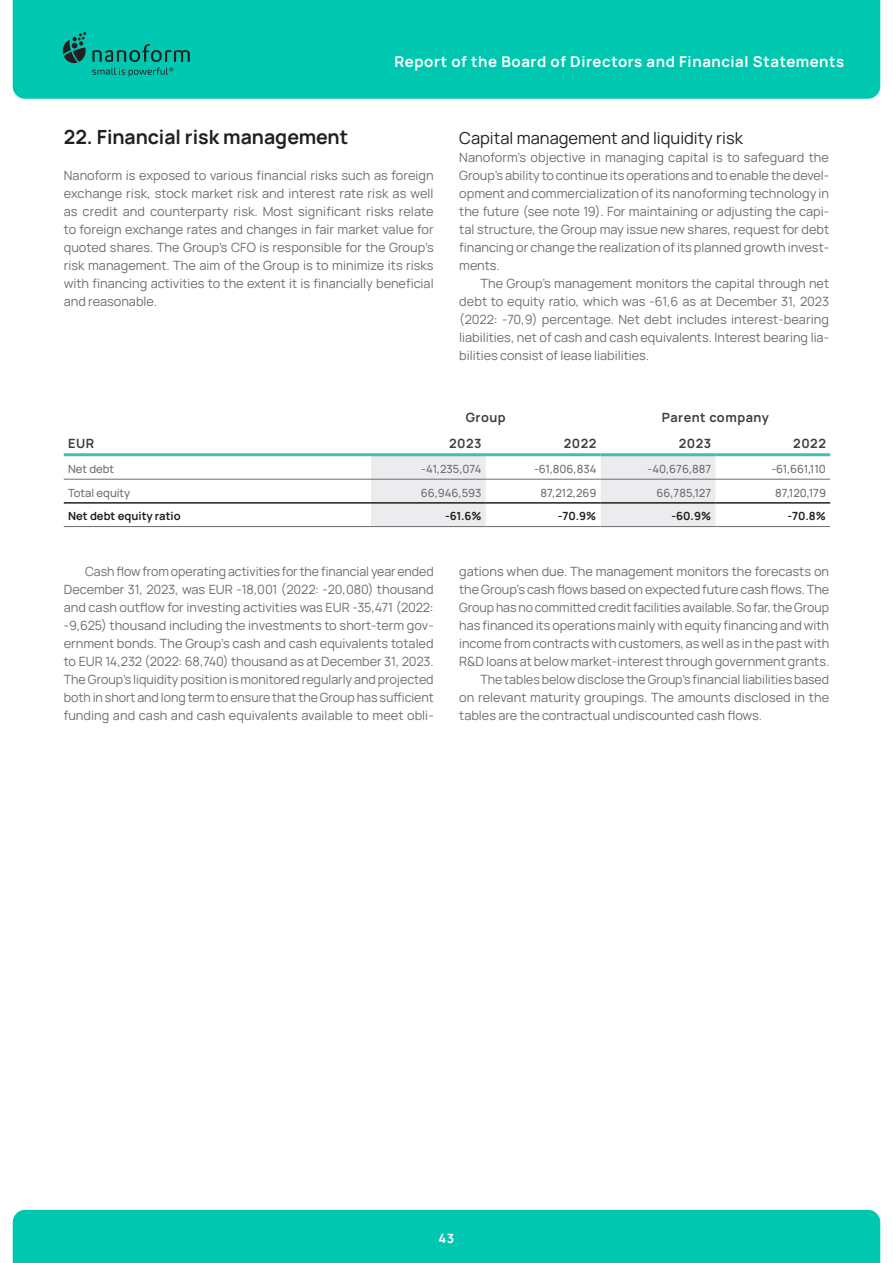
<style>
.page{position:relative;width:893px;height:1263px;background:#fff}
.page>*{position:absolute;margin:0;border:0;box-sizing:border-box;transform-origin:0 0}
._01_Subhead___Liitet{font:700 19.5px "Manrope";color:#231f20}
._01_Subhead_01{font:16.5px "Manrope";color:#231f20}
.t1{font:700 15px "Manrope";letter-spacing:.04em;color:#fff}
._01_Body_indent{font:12.75px/18px "Manrope";color:#6c6d70;text-align:justify}
._01_Body_1{font:12.75px/18px "Manrope";color:#6c6d70;text-align:justify}
._01_Table_header_rig{font:700 12.75px "Manrope";letter-spacing:.04em;color:#3e3e3f}
._01_Table_header_lef{font:700 12.75px "Manrope";color:#3e3e3f}
.t2{font:700 12.75px "Manrope";color:#fff}
._01_Table_right{font:500 11.25px "Manrope";color:#6c6d70}
._01_Table_right-2{font:700 11.25px "Manrope";color:#231f20}
._01_Table_left{font:500 11.25px "Manrope";color:#6c6d70}
._01_Table_left-2{font:700 11.25px "Manrope";color:#231f20}
</style>
<div class="page">
<div style="left:13px;top:1210px;width:867px;height:53px;background:#00c7b0"></div>
<div style="left:13px;top:0;width:867px;height:99px;background:#00c7b0"></div>
<svg style="left:92px;top:44px;width:98px;height:18px;background:#099b8a"></svg>
<svg style="left:63px;top:32px;width:23px;height:31px"></svg>
<svg style="left:92px;top:68px;width:81px;height:9px"></svg>
<svg style="left:371px;top:456px;width:344px;height:70px"></svg>
<hr style="left:371px;top:453px;width:115px;height:3px;background:#3fbfae">
<hr style="left:486px;top:453px;width:115px;height:3px;background:#3fbfae">
<hr style="left:601px;top:453px;width:114px;height:3px;background:#3fbfae">
<hr style="left:715px;top:453px;width:115px;height:3px;background:#3fbfae">
<hr style="left:64px;top:453px;width:307px;height:3px;background:#3fbfae">
<hr style="left:64px;top:479px;width:307px;height:1px;background:#6c6d70">
<hr style="left:371px;top:479px;width:115px;height:1px;background:#6c6d70">
<hr style="left:486px;top:479px;width:115px;height:1px;background:#6c6d70">
<hr style="left:601px;top:479px;width:114px;height:1px;background:#6c6d70">
<hr style="left:715px;top:479px;width:115px;height:1px;background:#6c6d70">
<hr style="left:64px;top:526px;width:307px;height:1px;background:#6c6d70">
<hr style="left:371px;top:526px;width:115px;height:1px;background:#6c6d70">
<hr style="left:486px;top:526px;width:115px;height:1px;background:#6c6d70">
<hr style="left:601px;top:526px;width:114px;height:1px;background:#6c6d70">
<hr style="left:715px;top:526px;width:115px;height:1px;background:#6c6d70">
<hr style="left:64px;top:502px;width:307px;height:2px;background:#231f20">
<hr style="left:371px;top:502px;width:115px;height:2px;background:#231f20">
<hr style="left:486px;top:502px;width:115px;height:2px;background:#231f20">
<hr style="left:601px;top:502px;width:114px;height:2px;background:#231f20">
<hr style="left:715px;top:502px;width:115px;height:2px;background:#231f20">
<p class="t1" style="left:394px;top:49px;width:451px">Report of the Board of Directors and Financial Statements</p>
<p class="_01_Subhead___Liitet" style="left:64px;top:121px;width:286px">22. Financial risk management</p>
<p class="_01_Body_1" style="left:64px;top:166px;width:371px">Nanoform is exposed to various financial risks such as foreign exchange risk, stock market risk and interest rate risk as well as credit and counterparty risk. Most significant risks relate to foreign exchange rates and changes in fair market value for quoted shares. The Group’s CFO is responsible for the Group’s risk management. The aim of the Group is to minimize its risks with financing activities to the extent it is financially beneficial and reasonable.</p>
<p class="_01_Subhead_01" style="left:459px;top:126px;width:285px">Capital management and liquidity risk</p>
<p class="_01_Body_1" style="left:459px;top:148px;width:371px">Nanoform’s objective in managing capital is to safeguard the Group’s ability to continue its operations and to enable the devel&shy;opment and commercialization of its nanoforming technology in the future (see note 19). For maintaining or adjusting the capi&shy;tal structure, the Group may issue new shares, request for debt financing or change the realization of its planned growth invest&shy;ments.</p>
<p class="_01_Body_indent" style="left:459px;top:274px;width:371px;text-indent:21px">The Group’s management monitors the capital through net debt to equity ratio, which was -61,6 as at December 31, 2023 (2022: -70,9) percentage. Net debt includes interest-bearing liabilities, net of cash and cash equivalents. Interest bearing lia&shy;bilities consist of lease liabilities.</p>
<p class="_01_Table_header_rig" style="left:466px;top:407px;width:42px">Group</p>
<p class="_01_Table_header_rig" style="left:662px;top:407px;width:108px">Parent company</p>
<p class="_01_Table_header_lef" style="left:68px;top:433px;width:28px">EUR</p>
<p class="_01_Table_header_rig" style="left:449px;top:433px;width:34px">2023</p>
<p class="_01_Table_header_rig" style="left:564px;top:433px;width:34px">2022</p>
<p class="_01_Table_header_rig" style="left:679px;top:433px;width:34px">2023</p>
<p class="_01_Table_header_rig" style="left:793px;top:433px;width:34px">2022</p>
<p class="_01_Table_left" style="left:68px;top:460px;width:48px">Net debt</p>
<p class="_01_Table_right" style="left:421px;top:460px;width:62px">-41,235,074</p>
<p class="_01_Table_right" style="left:534px;top:460px;width:64px">-61,806,834</p>
<p class="_01_Table_right" style="left:648px;top:460px;width:65px">-40,676,887</p>
<p class="_01_Table_right" style="left:771px;top:460px;width:56px">-61,661,110</p>
<p class="_01_Table_left" style="left:68px;top:484px;width:64px">Total equity</p>
<p class="_01_Table_right" style="left:421px;top:484px;width:62px">66,946,593</p>
<p class="_01_Table_right" style="left:540px;top:484px;width:57px">87,212,269</p>
<p class="_01_Table_right" style="left:656px;top:484px;width:56px">66,785,127</p>
<p class="_01_Table_right" style="left:775px;top:484px;width:52px">87,120,179</p>
<p class="_01_Table_left-2" style="left:68px;top:507px;width:114px">Net debt equity ratio</p>
<p class="_01_Table_right-2" style="left:445px;top:507px;width:38px">-61.6%</p>
<p class="_01_Table_right-2" style="left:558px;top:507px;width:40px">-70.9%</p>
<p class="_01_Table_right-2" style="left:671px;top:507px;width:41px">-60.9%</p>
<p class="_01_Table_right-2" style="left:787px;top:507px;width:40px">-70.8%</p>
<p class="_01_Body_indent" style="left:64px;top:562px;width:371px;text-indent:21px">Cash flow from operating activities for the financial year ended December 31, 2023, was EUR -18,001 (2022: -20,080) thousand and cash outflow for investing activities was EUR -35,471 (2022: -9,625) thousand including the investments to short-term gov&shy;ernment bonds. The Group’s cash and cash equivalents totaled to EUR 14,232 (2022: 68,740) thousand as at December 31, 2023.<br>The Group’s liquidity position is monitored regularly and projected both in short and long term to ensure that the Group has sufficient funding and cash and cash equivalents available to meet obli-</p>
<p class="_01_Body_indent" style="left:459px;top:562px;width:371px">gations when due. The management monitors the forecasts on the Group’s cash flows based on expected future cash flows. The Group has no committed credit facilities available. So far, the Group has financed its operations mainly with equity financing and with income from contracts with customers, as well as in the past with R&amp;D loans at below market-interest through government grants.</p>
<p class="_01_Body_indent" style="left:459px;top:670px;width:371px;text-indent:21px">The tables below disclose the Group’s financial liabilities based on relevant maturity groupings. The amounts disclosed in the tables are the contractual undiscounted cash flows.</p>
<p class="t2" style="left:439px;top:1228px;width:17px">43</p>
</div>
